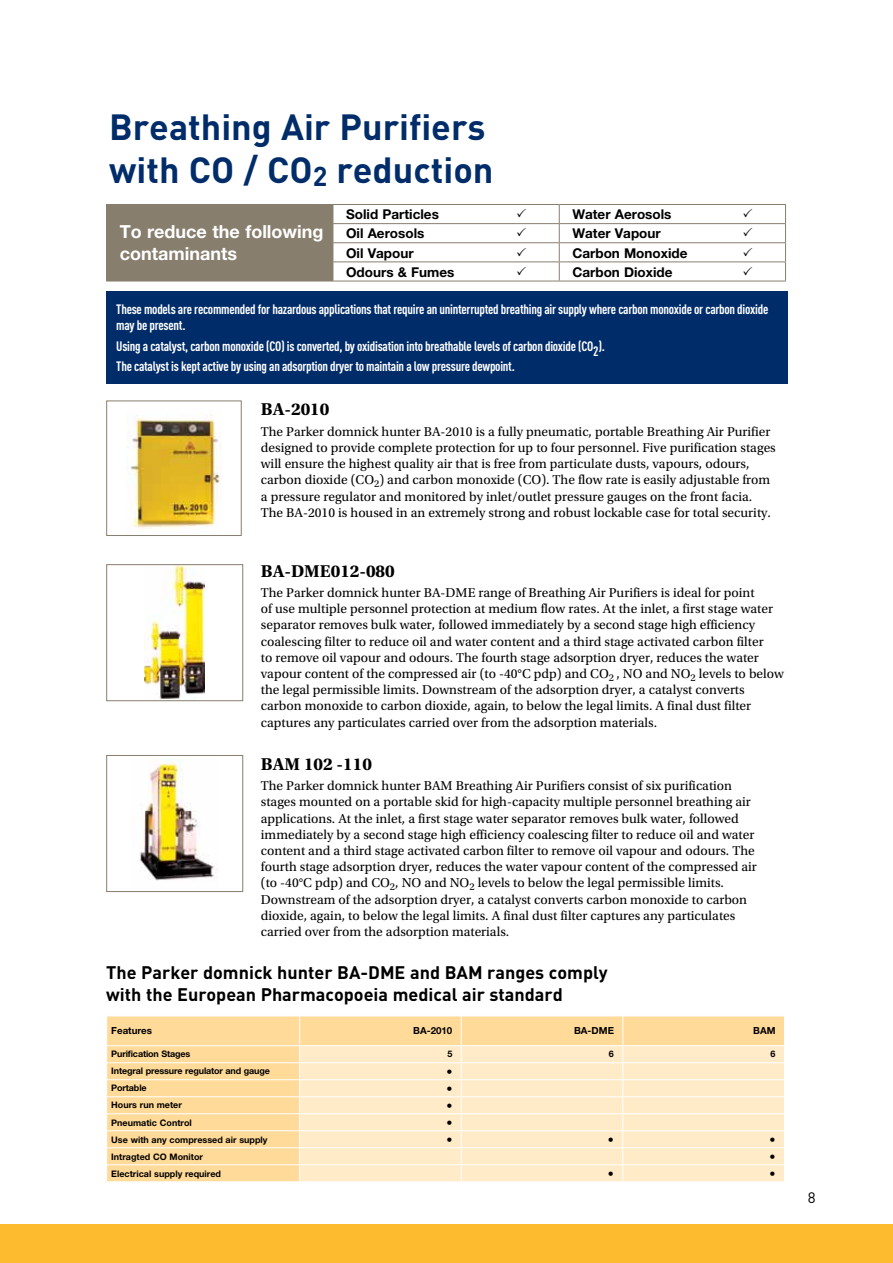
<style>
.page{position:relative;width:893px;height:1263px;background:#fff}
.page>*{position:absolute;margin:0;border:0;box-sizing:border-box;transform-origin:0 0}
.t1{font:700 36px/43.2px "DIN";color:#002d6a}
.t2{font:700 18px/21.6px "DIN";color:#000}
.t3{font:700 18px/21.6px "Helvetica Neue LT Std";color:#fff}
.t4{font:700 18px "Utopia Std";color:#000}
.t5{font:15px "DIN";color:#000}
.t6{font:13.5px/16.2px "Utopia Std";color:#000}
.t7{font:700 13.5px/16.2px "DIN Cond";letter-spacing:-.02em;color:#fff}
.t8{font:700 13.5px "Helvetica Neue LT Std";color:#000}
.t9{font:700 12px "Helvetica Neue LT Std";color:#000}
.t10{font:700 9.75px "Helvetica Neue LT Std";color:#000}
.t11{font:700 9px "Helvetica Neue LT Std";color:#000}
</style>
<div class="page">
<img style="left:127px;top:414px;width:94px;height:115px">
<div style="left:106px;top:401px;width:136px;height:135px;border:1px solid #887e6f"></div>
<div style="left:106px;top:291px;width:681px;height:92px;background:#002d6a"></div>
<div style="left:107px;top:204px;width:226px;height:77px;background:#887e6e"></div>
<hr style="left:106px;top:204px;width:227px;height:1px;background:#887e6f">
<svg style="left:106px;top:205px;width:1px;height:76px"></svg>
<hr style="left:106px;top:281px;width:227px;height:1px;background:#887e6f">
<hr style="left:333px;top:281px;width:226px;height:1px;background:#887e6f">
<hr style="left:559px;top:281px;width:227px;height:1px;background:#887e6f">
<div style="left:107px;top:1016px;width:677px;height:165px;background:#ffda98"></div>
<div style="left:300px;top:1046px;width:484px;height:135px;background:#ffebc8"></div>
<hr style="left:106px;top:1045px;width:194px;height:1px;background:#fff">
<hr style="left:300px;top:1045px;width:161px;height:1px;background:#fff">
<hr style="left:461px;top:1045px;width:162px;height:1px;background:#fff">
<hr style="left:623px;top:1045px;width:162px;height:1px;background:#fff">
<hr style="left:106px;top:1062px;width:194px;height:1px;background:#fff">
<hr style="left:300px;top:1062px;width:161px;height:1px;background:#fff">
<hr style="left:461px;top:1062px;width:162px;height:1px;background:#fff">
<hr style="left:623px;top:1062px;width:162px;height:1px;background:#fff">
<hr style="left:106px;top:1079px;width:194px;height:1px;background:#fff">
<hr style="left:300px;top:1079px;width:161px;height:1px;background:#fff">
<hr style="left:461px;top:1079px;width:162px;height:1px;background:#fff">
<hr style="left:623px;top:1079px;width:162px;height:1px;background:#fff">
<hr style="left:106px;top:1096px;width:194px;height:1px;background:#fff">
<hr style="left:300px;top:1096px;width:161px;height:1px;background:#fff">
<hr style="left:461px;top:1096px;width:162px;height:1px;background:#fff">
<hr style="left:623px;top:1096px;width:162px;height:1px;background:#fff">
<hr style="left:106px;top:1113px;width:194px;height:1px;background:#fff">
<hr style="left:300px;top:1113px;width:161px;height:1px;background:#fff">
<hr style="left:461px;top:1113px;width:162px;height:1px;background:#fff">
<hr style="left:623px;top:1113px;width:162px;height:1px;background:#fff">
<hr style="left:106px;top:1130px;width:194px;height:1px;background:#fff">
<hr style="left:300px;top:1130px;width:161px;height:1px;background:#fff">
<hr style="left:461px;top:1130px;width:162px;height:1px;background:#fff">
<hr style="left:623px;top:1130px;width:162px;height:1px;background:#fff">
<hr style="left:106px;top:1147px;width:194px;height:1px;background:#fff">
<hr style="left:300px;top:1147px;width:161px;height:1px;background:#fff">
<hr style="left:461px;top:1147px;width:162px;height:1px;background:#fff">
<hr style="left:623px;top:1147px;width:162px;height:1px;background:#fff">
<hr style="left:106px;top:1164px;width:194px;height:1px;background:#fff">
<hr style="left:300px;top:1164px;width:161px;height:1px;background:#fff">
<svg style="left:299px;top:1016px;width:1px;height:165px"></svg>
<hr style="left:461px;top:1164px;width:162px;height:1px;background:#fff">
<svg style="left:461px;top:1016px;width:1px;height:165px"></svg>
<hr style="left:623px;top:1164px;width:162px;height:1px;background:#fff">
<svg style="left:622px;top:1016px;width:1px;height:165px"></svg>
<img style="left:145px;top:566px;width:60px;height:133px">
<div style="left:106px;top:564px;width:137px;height:137px;border:1px solid #887e6f"></div>
<img style="left:139px;top:759px;width:77px;height:122px">
<div style="left:106px;top:755px;width:137px;height:137px;border:1px solid #887e6f"></div>
<div style="left:0;top:1225px;width:893px;height:38px;background:#fdbb30"></div>
<svg style="left:333px;top:204px;width:453px;height:77px"></svg>
<h1 class="t1" style="left:109px;top:104px;width:386px">Breathing Air Purifiers with CO / CO<sub>2</sub> reduction</h1>
<h2 class="t3" style="left:120px;top:221px;width:205px">To reduce the following contaminants</h2>
<p class="t8" style="left:346px;top:206px;width:94px">Solid Particles</p>
<p class="t8" style="left:572px;top:206px;width:101px">Water Aerosols</p>
<p class="t8" style="left:346px;top:225px;width:80px">Oil Aerosols</p>
<p class="t8" style="left:572px;top:225px;width:90px">Water Vapour</p>
<p class="t8" style="left:346px;top:244px;width:69px">Oil Vapour</p>
<p class="t8" style="left:572px;top:244px;width:117px">Carbon Monoxide</p>
<p class="t8" style="left:346px;top:263px;width:110px">Odours &amp; Fumes</p>
<p class="t8" style="left:572px;top:263px;width:102px">Carbon Dioxide</p>
<p class="t7" style="left:116px;top:301px;width:653px">These models are recommended for hazardous applications that require an uninterrupted breathing air supply where carbon monoxide or carbon dioxide may be present.</p>
<p class="t7" style="left:116px;top:335px;width:490px;line-height:20.4px">Using a catalyst, carbon monoxide (CO) is converted, by oxidisation into breathable levels of carbon dioxide (CO2).<br>The catalyst is kept active by using an adsorption dryer to maintain a low pressure dewpoint.</p>
<h2 class="t4" style="left:261px;top:399px;width:70px">BA-2010</h2>
<p class="t6" style="left:261px;top:423px;width:516px">The Parker domnick hunter BA-2010 is a fully pneumatic, portable Breathing Air Purifier designed to provide complete protection for up to four personnel. Five purification stages will ensure the highest quality air that is free from particulate dusts, vapours, odours, carbon dioxide (CO<sub>2</sub>) and carbon monoxide (CO). The flow rate is easily adjustable from a pressure regulator and monitored by inlet/outlet pressure gauges on the front facia.<br>The BA-2010 is housed in an extremely strong and robust lockable case for total security.</p>
<h2 class="t4" style="left:261px;top:560px;width:135px">BA-DME012-080</h2>
<p class="t6" style="left:261px;top:585px;width:524px">The Parker domnick hunter BA-DME range of Breathing Air Purifiers is ideal for point<br>of use multiple personnel protection at medium flow rates. At the inlet, a first stage water separator removes bulk water, followed immediately by a second stage high efficiency coalescing filter to reduce oil and water content and a third stage activated carbon filter<br>to remove oil vapour and odours. The fourth stage adsorption dryer, reduces the water vapour content of the compressed air (to -40°C pdp) and CO<sub>2</sub> , NO and NO<sub>2</sub> levels to below the legal permissible limits. Downstream of the adsorption dryer, a catalyst converts carbon monoxide to carbon dioxide, again, to below the legal limits. A final dust filter captures any particulates carried over from the adsorption materials.</p>
<h2 class="t4" style="left:261px;top:753px;width:113px">BAM 102 -110</h2>
<p class="t6" style="left:261px;top:778px;width:498px">The Parker domnick hunter BAM Breathing Air Purifiers consist of six purification stages mounted on a portable skid for high-capacity multiple personnel breathing air applications. At the inlet, a first stage water separator removes bulk water, followed immediately by a second stage high efficiency coalescing filter to reduce oil and water content and a third stage activated carbon filter to remove oil vapour and odours. The fourth stage adsorption dryer, reduces the water vapour content of the compressed air (to -40°C pdp) and CO<sub>2</sub>, NO and NO<sub>2</sub> levels to below the legal permissible limits.<br>Downstream of the adsorption dryer, a catalyst converts carbon monoxide to carbon dioxide, again, to below the legal limits. A final dust filter captures any particulates carried over from the adsorption materials.</p>
<h2 class="t2" style="left:106px;top:961px;width:503px">The Parker domnick hunter BA-DME and BAM ranges comply with the European Pharmacopoeia medical air standard</h2>
<p class="t10" style="left:111px;top:1025px;width:42px">Features</p>
<p class="t10" style="left:413px;top:1025px;width:41px">BA-2010</p>
<p class="t10" style="left:574px;top:1025px;width:41px">BA-DME</p>
<p class="t10" style="left:753px;top:1025px;width:24px">BAM</p>
<p class="t11" style="left:111px;top:1049px;width:81px">Purification Stages</p>
<p class="t11" style="left:447px;top:1049px;width:7px">5</p>
<p class="t11" style="left:609px;top:1049px;width:7px">6</p>
<p class="t11" style="left:771px;top:1049px;width:7px">6</p>
<p class="t11" style="left:111px;top:1066px;width:160px">Integral pressure regulator and gauge</p>
<p class="t9" style="left:446px;top:1064px;width:8px">•</p>
<p class="t11" style="left:111px;top:1083px;width:37px">Portable</p>
<p class="t9" style="left:446px;top:1081px;width:8px">•</p>
<p class="t11" style="left:111px;top:1100px;width:72px">Hours run meter</p>
<p class="t9" style="left:446px;top:1098px;width:8px">•</p>
<p class="t11" style="left:111px;top:1117px;width:82px">Pneumatic Control</p>
<p class="t9" style="left:446px;top:1115px;width:8px">•</p>
<p class="t11" style="left:111px;top:1134px;width:158px">Use with any compressed air supply</p>
<p class="t9" style="left:446px;top:1132px;width:8px">•</p>
<p class="t9" style="left:608px;top:1132px;width:8px">•</p>
<p class="t9" style="left:770px;top:1132px;width:8px">•</p>
<p class="t11" style="left:111px;top:1151px;width:93px">Intragted CO Monitor</p>
<p class="t9" style="left:769px;top:1149px;width:8px">•</p>
<p class="t11" style="left:111px;top:1168px;width:111px">Electrical supply required</p>
<p class="t9" style="left:608px;top:1166px;width:8px">•</p>
<p class="t9" style="left:770px;top:1166px;width:8px">•</p>
<p class="t5" style="left:808px;top:1188px;width:9px">8</p>
</div>
